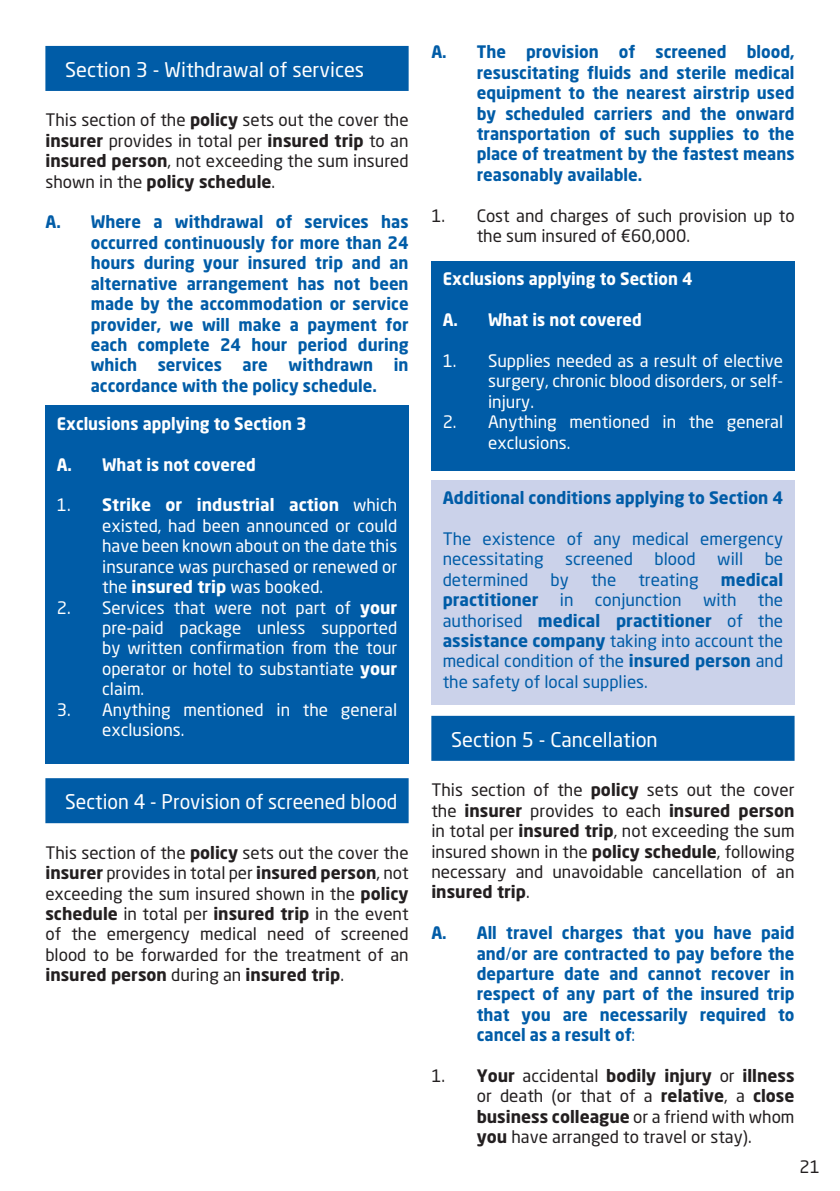
<style>
.page{position:relative;width:840px;height:1191px;background:#fff}
.page>*{position:absolute;margin:0;border:0;box-sizing:border-box;transform-origin:0 0}
.Box_Headings{font:20px "Neo Sans W1 G";color:#fff}
._2nd_Indent{font:700 17px/20.4px "Neo Sans W1 G";color:#005ca7;text-align:justify;scale:.96 1}
.Body_Text{font:17px/20.4px "Neo Sans W1 G";color:#231f20;text-align:justify}
._2nd_Indent-2{font:17px/20.4px "Neo Sans W1 G";color:#fff;text-align:justify}
.Body_Text-2{font:17px/20.4px "Neo Sans W1 G";color:#005ca7}
._2nd_Indent-3{font:17px/20.4px "Neo Sans W1 G";color:#231f20}
.Body_Text-3{font:700 17px "Neo Sans W1 G";color:#005ca7}
.Body_Text-4{font:700 17px "Neo Sans W1 G";color:#fff;scale:.95 1}
._2nd_Indent-4{font:700 17px "Neo Sans W1 G";color:#fff;scale:.95 1}
.s1{font-weight:700}
.s2{font-weight:400}
</style>
<div class="page">
<div style="left:45px;top:46px;width:363px;height:45px;background:#005ca7"></div>
<div style="left:45px;top:405px;width:363px;height:359px;background:#005ca7"></div>
<div style="left:431px;top:480px;width:363px;height:225px;background:#cbd2ea"></div>
<div style="left:45px;top:778px;width:363px;height:45px;background:#005ca7"></div>
<div style="left:431px;top:261px;width:363px;height:210px;background:#005ca7"></div>
<div style="left:431px;top:716px;width:363px;height:45px;background:#005ca7"></div>
<p class="Box_Headings" style="left:65px;top:57px;width:300px">Section 3 - Withdrawal of services</p>
<p class="Body_Text" style="left:45px;top:110px;width:364px">This section of the <span class="s1">policy</span> sets out the cover the <span class="s1">insurer</span> provides in total per <span class="s1">insured trip</span> to an <span class="s1">insured person</span>, not exceeding the sum insured shown in the <span class="s1">policy schedule</span>.</p>
<p class="_2nd_Indent" style="left:91px;top:212px;width:332px;text-indent:-45px">A. Where a withdrawal of services has occurred continuously for more than 24 hours during your insured trip and an alternative arrangement has not been made by the accommodation or service provider, we will make a payment for each complete 24 hour period during which services are withdrawn in accordance with the policy schedule.</p>
<p class="Body_Text-4" style="left:57px;top:412px;width:264px">Exclusions applying to Section 3</p>
<p class="_2nd_Indent-4" style="left:57px;top:453px;width:211px">A. What is not covered</p>
<p class="_2nd_Indent-2" style="left:102px;top:495px;width:296px;text-indent:-45px">1. <span class="s1">Strike or industrial action</span> which existed, had been announced or could have been known about on the date this insurance was purchased or renewed or the <span class="s1">insured trip</span> was booked.</p>
<p class="_2nd_Indent-2" style="left:102px;top:597px;width:296px;text-indent:-45px">2. Services that were not part of <span class="s1">your </span>pre-paid package unless supported by written confirmation from the tour operator or hotel to substantiate <span class="s1">your </span>claim.</p>
<p class="_2nd_Indent-2" style="left:102px;top:699px;width:296px;text-indent:-45px">3. Anything mentioned in the general exclusions.</p>
<p class="Box_Headings" style="left:65px;top:789px;width:333px">Section 4 - Provision of screened blood</p>
<p class="Body_Text" style="left:45px;top:842px;width:364px">This section of the <span class="s1">policy</span> sets out the cover the <span class="s1">insurer</span> provides in total per <span class="s1">insured person</span>, not exceeding the sum insured shown in the <span class="s1">policy schedule</span> in total per <span class="s1">insured trip</span> in the event of the emergency medical need of screened blood to be forwarded for the treatment of an <span class="s1">insured person</span> during an <span class="s1">insured trip</span>.</p>
<p class="_2nd_Indent" style="left:476px;top:42px;width:332px;text-indent:-45px">A. The provision of screened blood, resuscitating fluids and sterile medical equipment to the nearest airstrip used by scheduled carriers and the onward transportation of such supplies to the place of treatment by the fastest means reasonably available.</p>
<p class="_2nd_Indent-3" style="left:476px;top:205px;width:319px;text-indent:-45px">1. Cost and charges of such provision up to the sum insured of €60,000.</p>
<p class="Body_Text-4" style="left:442px;top:268px;width:264px">Exclusions applying to Section 4</p>
<p class="_2nd_Indent-4" style="left:442px;top:309px;width:211px">A. What is not covered</p>
<p class="_2nd_Indent-2" style="left:488px;top:350px;width:296px;text-indent:-45px">1. Supplies needed as a result of elective surgery, chronic blood disorders, or self&shy;injury.</p>
<p class="_2nd_Indent-2" style="left:488px;top:411px;width:296px;text-indent:-45px">2. Anything mentioned in the general exclusions.</p>
<p class="Body_Text-3" style="left:442px;top:487px;width:342px">Additional conditions applying to Section 4</p>
<p class="Body_Text-2" style="left:442px;top:528px;width:342px">The existence of any medical emergency necessitating</p>
<p class="Body_Text-2" style="left:565px;top:548px;width:69px">screened</p>
<p class="Body_Text-2" style="left:654px;top:548px;width:43px">blood</p>
<p class="Body_Text-2" style="left:716px;top:548px;width:27px">will</p>
<p class="Body_Text-2" style="left:764px;top:548px;width:20px">be</p>
<p class="Body_Text-2" style="left:442px;top:569px;width:87px">determined</p>
<p class="Body_Text-2" style="left:550px;top:569px;width:20px">by</p>
<p class="Body_Text-2" style="left:590px;top:569px;width:27px">the</p>
<p class="Body_Text-2" style="left:638px;top:569px;width:62px">treating</p>
<p class="Body_Text-3" style="left:720px;top:568px;width:64px">medical</p>
<p class="Body_Text-3" style="left:442px;top:589px;width:97px">practitioner</p>
<p class="Body_Text-2" style="left:559px;top:589px;width:15px">in</p>
<p class="Body_Text-2" style="left:594px;top:589px;width:88px">conjunction</p>
<p class="Body_Text-2" style="left:702px;top:589px;width:35px">with</p>
<p class="Body_Text-2" style="left:442px;top:589px;width:342px;text-align:justify;text-indent:315px">the authorised <span class="s1">medical practitioner</span> of the <span class="s1">assistance company</span> taking into account the medical condition of the <span class="s1">insured person</span> and the safety of local supplies.</p>
<p class="Box_Headings" style="left:451px;top:727px;width:208px">Section 5 - Cancellation</p>
<p class="Body_Text" style="left:431px;top:779px;width:364px">This section of the <span class="s1">policy</span> sets out the cover the <span class="s1">insurer</span> provides to each <span class="s1">insured person </span>in total per <span class="s1">insured trip</span>, not exceeding the sum insured shown in the <span class="s1">policy schedule</span>, following necessary and unavoidable cancellation of an <span class="s1">insured trip</span>.</p>
<p class="_2nd_Indent" style="left:476px;top:922px;width:332px;text-indent:-45px">A. All travel charges that you have paid and<span class="s2">/</span>or are contracted to pay before the departure date and cannot recover in respect of any part of the insured trip that you are necessarily required to cancel as a result of<span class="s2">:</span></p>
<p class="_2nd_Indent-3" style="left:476px;top:1065px;width:319px;text-align:justify;text-indent:-45px">1. <span class="s1">Your</span> accidental <span class="s1">bodily injury</span> or <span class="s1">illness </span>or death (or that of a <span class="s1">relative</span>, a <span class="s1">close business colleague</span> or a friend with whom <span class="s1">you</span> have arranged to travel or stay).</p>
<p class="Body_Text" style="left:799px;top:1156px;width:22px">21</p>
</div>
